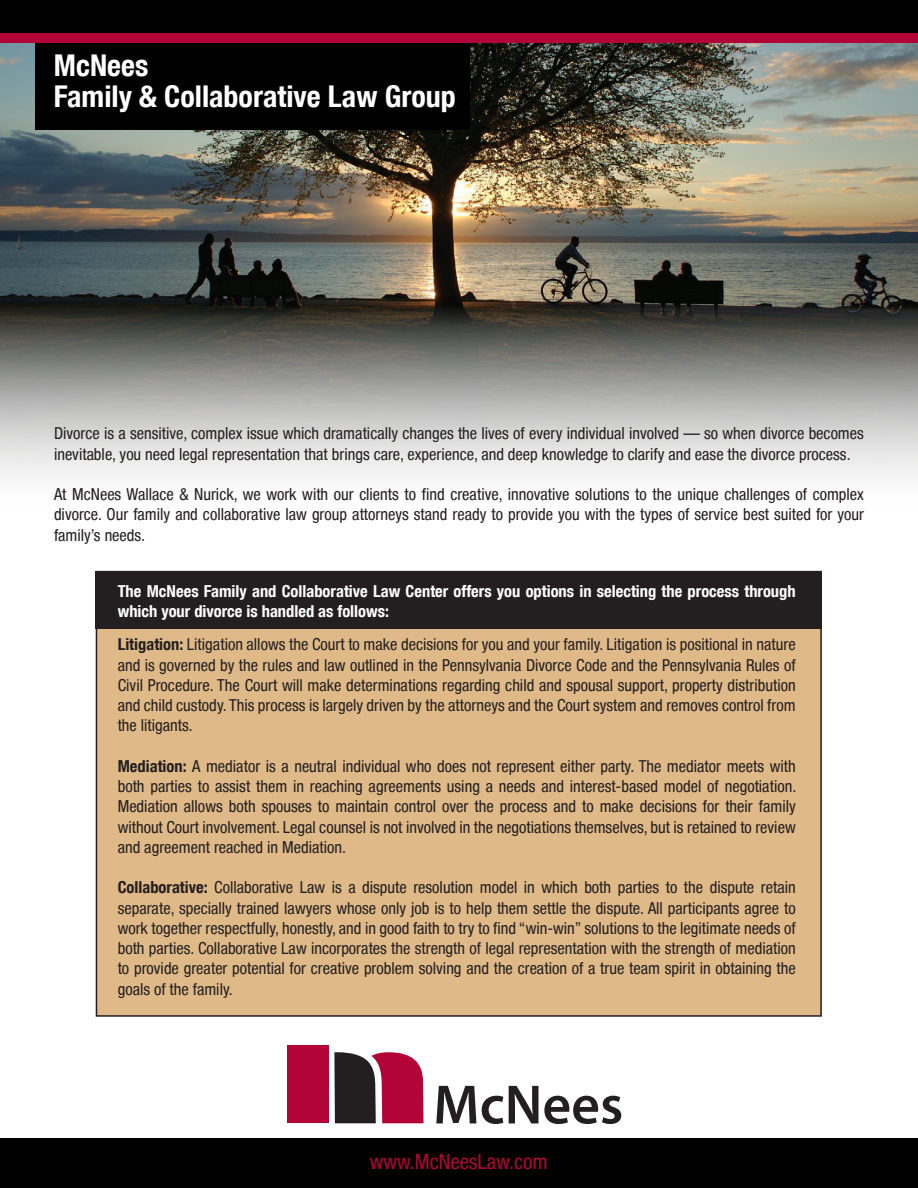
<style>
.page{position:relative;width:918px;height:1188px;background:#fff}
.page>*{position:absolute;margin:0;border:0;box-sizing:border-box;transform-origin:0 0}
.t1{font:700 condensed 30px/31.5px "Helvetica Neue Condensed";color:#fff}
.t2{font:condensed 21px "Helvetica Neue Condensed";color:#b30437}
.t3{font:condensed 16.5px/20.2px "Helvetica Neue Condensed";color:#231f20;text-align:justify}
.t4{font:700 condensed 16.5px/20.2px "Helvetica Neue Condensed";color:#fff}
.s1{font-weight:700}
</style>
<div class="page">
<div style="left:96px;top:572px;width:725px;height:444px;background:#dfb988"></div>
<img style="left:0;top:42px;width:918px;height:434px">
<div style="left:0;top:0;width:918px;height:38px;background:#000001"></div>
<div style="left:0;top:1138px;width:918px;height:50px;background:#000001"></div>
<div style="left:36px;top:42px;width:434px;height:88px;background:#000001"></div>
<div style="left:0;top:33px;width:918px;height:9px;background:#b30437"></div>
<svg style="left:436px;top:1086px;width:40px;height:37px"></svg>
<svg style="left:482px;top:1096px;width:21px;height:28px"></svg>
<svg style="left:509px;top:1086px;width:29px;height:37px"></svg>
<svg style="left:544px;top:1096px;width:77px;height:28px"></svg>
<div style="left:287px;top:1045px;width:41px;height:78px;background:#b30437"></div>
<svg style="left:334px;top:1052px;width:90px;height:71px;background:#803047"></svg>
<div style="left:95px;top:571px;width:726px;height:58px;background:#231f20"></div>
<p class="t1" style="left:54px;top:49px;width:404px">McNees<br>Family &amp; Collaborative Law Group</p>
<p class="t3" style="left:54px;top:423px;width:811px">Divorce is a sensitive, complex issue which dramatically changes the lives of every individual involved — so when divorce becomes inevitable, you need legal representation that brings care, experience, and deep knowledge to clarify and ease the divorce process.</p>
<p class="t3" style="left:54px;top:484px;width:812px">At McNees Wallace &amp; Nurick, we work with our clients to find creative, innovative solutions to the unique challenges of complex divorce. Our family and collaborative law group attorneys stand ready to provide you with the types of service best suited for your family’s needs.</p>
<p class="t4" style="left:118px;top:580px;width:680px">The McNees Family and Collaborative Law Center offers you options in selecting the process through which your divorce is handled as follows:</p>
<p class="t3" style="left:118px;top:634px;width:680px"><span class="s1">Litigation:</span> Litigation allows the Court to make decisions for you and your family. Litigation is positional in nature and is governed by the rules and law outlined in the Pennsylvania Divorce Code and the Pennsylvania Rules of Civil Procedure. The Court will make determinations regarding child and spousal support, property distribution and child custody. This process is largely driven by the attorneys and the Court system and removes control from the litigants.</p>
<p class="t3" style="left:118px;top:756px;width:680px"><span class="s1">Mediation:</span> A mediator is a neutral individual who does not represent either party. The mediator meets with both parties to assist them in reaching agreements using a needs and interest-based model of negotiation.<br>Mediation allows both spouses to maintain control over the process and to make decisions for their family without Court involvement. Legal counsel is not involved in the negotiations themselves, but is retained to review and agreement reached in Mediation.</p>
<p class="t3" style="left:118px;top:877px;width:680px"><span class="s1">Collaborative:</span> Collaborative Law is a dispute resolution model in which both parties to the dispute retain separate, specially trained lawyers whose only job is to help them settle the dispute. All participants agree to work together respectfully, honestly, and in good faith to try to find “win-win” solutions to the legitimate needs of both parties. Collaborative Law incorporates the strength of legal representation with the strength of mediation to provide greater potential for creative problem solving and the creation of a true team spirit in obtaining the goals of the family.</p>
<p class="t2" style="left:370px;top:1149px;width:179px">www.McNeesLaw.com</p>
</div>
